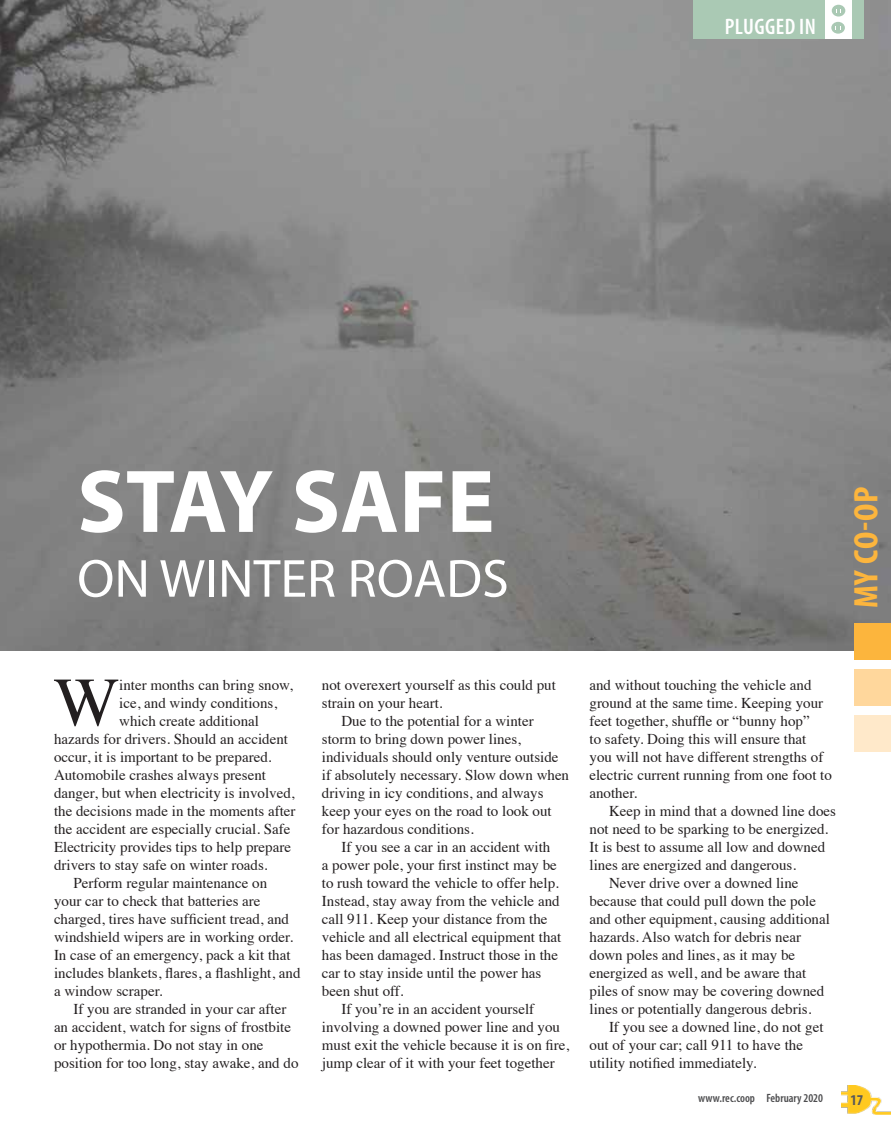
<style>
.page{position:relative;width:891px;height:1134px;background:#fff}
.page>*{position:absolute;margin:0;border:0;box-sizing:border-box;transform-origin:0 0}
.t1{font:700 90px "Myriad Pro";color:#fff}
.t2{font:69.45px "Times";color:#231f20}
.t3{font:54px "Myriad Pro";color:#fff}
.t4{font:700 condensed 34.2px "Myriad Pro";color:#fcb53d;scale:1.05 1}
.t5{font:600 condensed 22.5px "Myriad Pro";letter-spacing:.02em;color:#fff}
.t6{font:15px/18px "Times";color:#231f20}
.t7{font:700 condensed 15px "Myriad Pro";color:#58595b}
.t8{font:600 condensed 12px "Myriad Pro";color:#4d4d4f}
</style>
<div class="page">
<img style="left:0;top:0;width:891px;height:650px">
<div style="left:854px;top:623px;width:37px;height:37px;background:#fcb53d"></div>
<div style="left:854px;top:669px;width:37px;height:37px;background:#ffd79c"></div>
<div style="left:854px;top:715px;width:37px;height:37px;background:#ffe9ca"></div>
<div style="left:693px;top:0;width:170px;height:39px;background:#aac9b4"></div>
<div style="left:825px;top:0;width:27px;height:39px;background:#fff"></div>
<div style="left:832px;top:5px;width:13px;height:12px;background:#aac9b4;border-radius:50%"></div>
<svg style="left:831px;top:22px;width:14px;height:12px"></svg>
<svg style="left:836px;top:26px;width:5px;height:3px"></svg>
<img style="left:841px;top:1085px;width:50px;height:30px">
<h3 class="t5" style="left:725px;top:13px;width:93px">PLUGGED IN</h3>
<h1 class="t1" style="left:77px;top:443px;width:419px">STAY SAFE</h1>
<h3 class="t3" style="left:77px;top:545px;width:433px">ON WINTER ROADS</h3>
<h3 class="t4" style="left:845px;top:608px;width:117px;rotate:-90deg">MY CO-OP</h3>
<h2 class="t2" style="left:54px;top:637px;width:67px">W</h2>
<p class="t6" style="left:119px;top:674px;width:175px">inter months can bring snow,</p>
<p class="t6" style="left:119px;top:692px;width:159px">ice, and windy conditions,</p>
<p class="t6" style="left:119px;top:710px;width:141px">which create additional</p>
<p class="t6" style="left:54px;top:728px;width:236px">hazards for drivers. Should an accident</p>
<p class="t6" style="left:54px;top:746px;width:219px">occur, it is important to be prepared.</p>
<p class="t6" style="left:54px;top:764px;width:214px">Automobile crashes always present</p>
<p class="t6" style="left:54px;top:782px;width:242px">danger, but when electricity is involved,</p>
<p class="t6" style="left:54px;top:800px;width:243px">the decisions made in the moments after</p>
<p class="t6" style="left:54px;top:818px;width:238px">the accident are especially crucial. Safe</p>
<p class="t6" style="left:54px;top:836px;width:239px">Electricity provides tips to help prepare</p>
<p class="t6" style="left:54px;top:854px;width:215px">drivers to stay safe on winter roads.</p>
<p class="t6" style="left:74px;top:872px;width:195px">Perform regular maintenance on</p>
<p class="t6" style="left:54px;top:890px;width:208px">your car to check that batteries are</p>
<p class="t6" style="left:54px;top:908px;width:237px">charged, tires have sufficient tread, and</p>
<p class="t6" style="left:54px;top:926px;width:241px">windshield wipers are in working order.</p>
<p class="t6" style="left:54px;top:944px;width:238px">In case of an emergency, pack a kit that</p>
<p class="t6" style="left:54px;top:962px;width:248px">includes blankets, flares, a flashlight, and</p>
<p class="t6" style="left:54px;top:980px;width:110px">a window scraper.</p>
<p class="t6" style="left:74px;top:998px;width:214px">If you are stranded in your car after</p>
<p class="t6" style="left:54px;top:1016px;width:239px">an accident, watch for signs of frostbite</p>
<p class="t6" style="left:54px;top:1034px;width:211px">or hypothermia. Do not stay in one</p>
<p class="t6" style="left:54px;top:1052px;width:246px">position for too long, stay awake, and do</p>
<p class="t6" style="left:322px;top:674px;width:236px">not overexert yourself as this could put strain on your heart.</p>
<p class="t6" style="left:322px;top:710px;width:249px;text-indent:20px">Due to the potential for a winter storm to bring down power lines, individuals should only venture outside if absolutely necessary. Slow down when driving in icy conditions, and always keep your eyes on the road to look out for hazardous conditions.</p>
<p class="t6" style="left:341px;top:836px;width:211px">If you see a car in an accident with</p>
<p class="t6" style="left:322px;top:854px;width:236px">a power pole, your first instinct may be</p>
<p class="t6" style="left:322px;top:872px;width:239px">to rush toward the vehicle to offer help.</p>
<p class="t6" style="left:322px;top:890px;width:239px">Instead, stay away from the vehicle and</p>
<p class="t6" style="left:322px;top:908px;width:227px">call 911. Keep your distance from the</p>
<p class="t6" style="left:322px;top:926px;width:241px">vehicle and all electrical equipment that</p>
<p class="t6" style="left:322px;top:944px;width:238px">has been damaged. Instruct those in the</p>
<p class="t6" style="left:322px;top:962px;width:221px">car to stay inside until the power has</p>
<p class="t6" style="left:322px;top:980px;width:83px">been shut off.</p>
<p class="t6" style="left:341px;top:998px;width:194px">If you’re in an accident yourself</p>
<p class="t6" style="left:322px;top:1016px;width:240px">involving a downed power line and you</p>
<p class="t6" style="left:322px;top:1034px;width:249px">must exit the vehicle because it is on fire,</p>
<p class="t6" style="left:322px;top:1052px;width:234px">jump clear of it with your feet together</p>
<p class="t6" style="left:590px;top:674px;width:244px">and without touching the vehicle and ground at the same time. Keeping your feet together, shuffle or “bunny hop”<br>to safety. Doing this will ensure that you will not have different strengths of electric current running from one foot to another.</p>
<p class="t6" style="left:609px;top:800px;width:229px">Keep in mind that a downed line does</p>
<p class="t6" style="left:590px;top:818px;width:240px">not need to be sparking to be energized.</p>
<p class="t6" style="left:590px;top:836px;width:237px">It is best to assume all low and downed</p>
<p class="t6" style="left:590px;top:854px;width:208px">lines are energized and dangerous.</p>
<p class="t6" style="left:609px;top:872px;width:191px">Never drive over a downed line</p>
<p class="t6" style="left:590px;top:890px;width:228px">because that could pull down the pole</p>
<p class="t6" style="left:590px;top:908px;width:242px">and other equipment, causing additional</p>
<p class="t6" style="left:590px;top:926px;width:213px">hazards. Also watch for debris near</p>
<p class="t6" style="left:590px;top:944px;width:207px">down poles and lines, as it may be</p>
<p class="t6" style="left:590px;top:962px;width:218px">energized as well, and be aware that</p>
<p class="t6" style="left:590px;top:980px;width:236px">piles of snow may be covering downed</p>
<p class="t6" style="left:590px;top:998px;width:224px">lines or potentially dangerous debris.</p>
<p class="t6" style="left:609px;top:1016px;width:216px">If you see a downed line, do not get</p>
<p class="t6" style="left:590px;top:1034px;width:215px">out of your car; call 911 to have the</p>
<p class="t6" style="left:590px;top:1052px;width:168px">utility notified immediately.</p>
<p class="t8" style="left:698px;top:1091px;width:126px">www.rec.coop February 2020</p>
<p class="t7" style="left:850px;top:1090px;width:14px">17</p>
</div>
